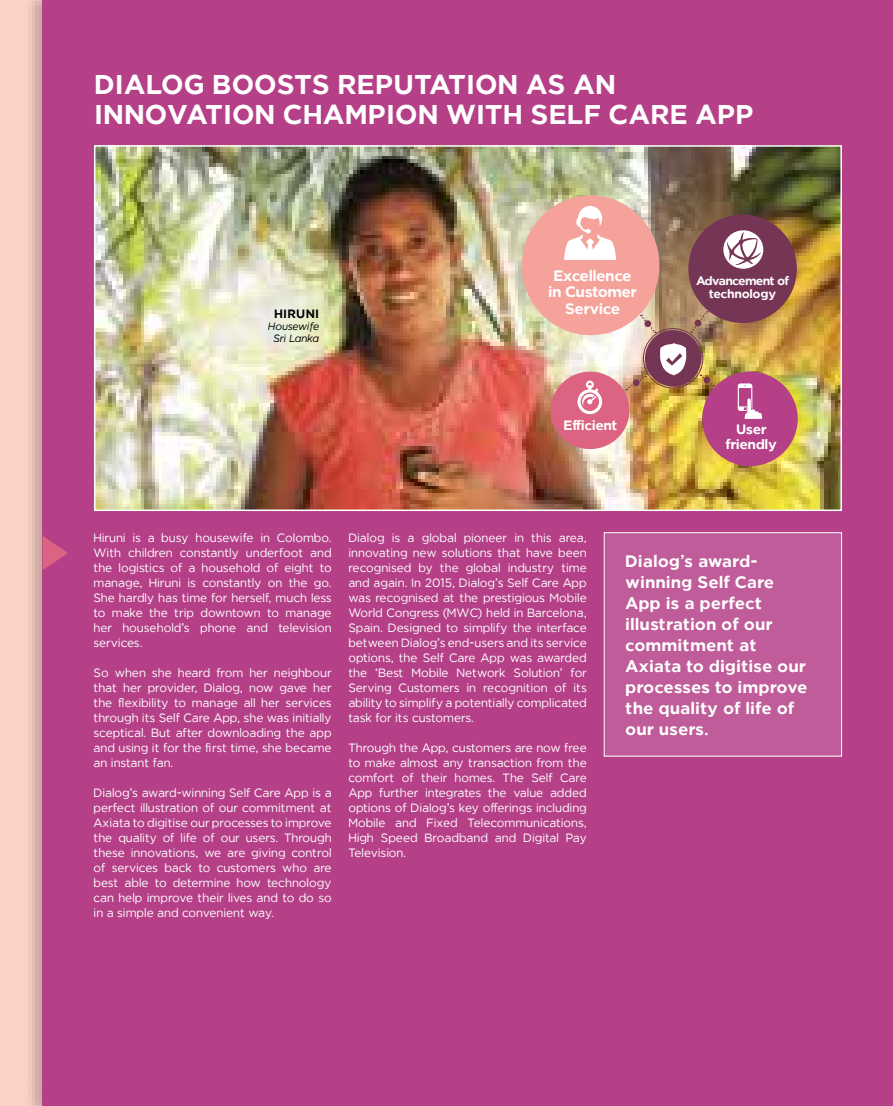
<style>
.page{position:relative;width:893px;height:1106px;background:#fbd2c7}
.page>*{position:absolute;margin:0;border:0;box-sizing:border-box;transform-origin:0 0}
.t1{font:700 27px/30px "Axiata";color:#fff}
.t2{font:700 16.5px/21px "Axiata";letter-spacing:-.005em;color:#fff}
.t3{font:700 15px/16.5px "Axiata";letter-spacing:-.035em;color:#fff;text-align:center}
.t4{font:700 13.5px/15px "Axiata";letter-spacing:-.035em;color:#fff;text-align:center}
.t5{font:12px/15px "Axiata";color:#fff;text-align:justify}
.t6{font:700 12px/13.5px "Axiata";letter-spacing:-.06em;color:#fff;text-align:center}
.t7{font:700 12px "Axiata";letter-spacing:.02em;color:#000}
.t8{font:italic 10.5px/12px "Axiata";letter-spacing:-.015em;color:#000;text-align:center}
</style>
<div class="page">
<div style="left:25px;top:0;width:868px;height:1106px;background:#000;opacity:.2"></div>
<div style="left:43px;top:0;width:850px;height:1106px;background:#b54088"></div>
<svg style="left:43px;top:536px;width:25px;height:34px"></svg>
<div style="left:604px;top:532px;width:238px;height:224px;background:#c05c99"></div>
<div style="left:604px;top:532px;width:238px;height:224px;border:1px solid #fff"></div>
<img style="left:97px;top:148px;width:742px;height:360px">
<div style="left:94px;top:145px;width:748px;height:366px;border:2px solid #fff"></div>
<div style="left:688px;top:214px;width:109px;height:109px;background:#753555;border-radius:50%"></div>
<svg style="left:723px;top:230px;width:40px;height:39px"></svg>
<div style="left:551px;top:372px;width:78px;height:77px;background:#dc6482;border-radius:50%"></div>
<svg style="left:577px;top:380px;width:25px;height:34px"></svg>
<div style="left:702px;top:371px;width:96px;height:95px;background:#b54088;border-radius:50%"></div>
<svg style="left:738px;top:383px;width:24px;height:36px"></svg>
<svg style="left:626px;top:375px;width:20px;height:15px"></svg>
<svg style="left:641px;top:315px;width:15px;height:18px"></svg>
<svg style="left:700px;top:375px;width:14px;height:12px"></svg>
<svg style="left:691px;top:311px;width:17px;height:22px"></svg>
<div style="left:633px;top:379px;width:7px;height:7px;background:#753555;border-radius:50%"></div>
<div style="left:695px;top:319px;width:6px;height:7px;background:#753555;border-radius:50%"></div>
<div style="left:644px;top:320px;width:7px;height:7px;background:#753555;border-radius:50%"></div>
<div style="left:703px;top:376px;width:7px;height:7px;background:#753555;border-radius:50%"></div>
<div style="left:522px;top:195px;width:137px;height:140px;background:#f4a29a;border-radius:50%"></div>
<svg style="left:564px;top:206px;width:52px;height:54px"></svg>
<div style="left:645px;top:330px;width:56px;height:56px;background:#753555;border-radius:50%"></div>
<div style="left:643px;top:328px;width:60px;height:60px;border:1px solid #753555;border-radius:50%"></div>
<svg style="left:660px;top:343px;width:26px;height:32px"></svg>
<h1 class="t1" style="left:94px;top:68px;width:661px">DIALOG BOOSTS REPUTATION AS AN<br>INNOVATION CHAMPION WITH SELF CARE APP</h1>
<p class="t7" style="left:274px;top:305px;width:47px">HIRUNI</p>
<p class="t8" style="left:268px;top:319px;width:53px">Housewife<br>Sri Lanka</p>
<p class="t3" style="left:548px;top:266px;width:90px">Excellence in Customer<br>Service</p>
<p class="t6" style="left:696px;top:273px;width:95px">Advancement of technology</p>
<p class="t4" style="left:564px;top:417px;width:56px">Efficient</p>
<p class="t4" style="left:726px;top:421px;width:53px">User friendly</p>
<p class="t5" style="left:94px;top:530px;width:240px">Hiruni is a busy housewife in Colombo.<br>With children constantly underfoot and the logistics of a household of eight to manage, Hiruni is constantly on the go.<br>She hardly has time for herself, much less to make the trip downtown to manage her household’s phone and television services.</p>
<p class="t5" style="left:94px;top:665px;width:240px">So when she heard from her neighbour that her provider, Dialog, now gave her the flexibility to manage all her services through its Self Care App, she was initially sceptical. But after downloading the app and using it for the first time, she became an instant fan.</p>
<p class="t5" style="left:94px;top:785px;width:240px">Dialog’s award-winning Self Care App is a perfect illustration of our commitment at Axiata to digitise our processes to improve the quality of life of our users. Through these innovations, we are giving control of services back to customers who are best able to determine how technology can help improve their lives and to do so in a simple and convenient way.</p>
<p class="t5" style="left:348px;top:530px;width:240px">Dialog is a global pioneer in this area, innovating new solutions that have been recognised by the global industry time and again. In 2015, Dialog’s Self Care App was recognised at the prestigious Mobile World Congress (MWC) held in Barcelona, Spain. Designed to simplify the interface between Dialog’s end-users and its service options, the Self Care App was awarded the ‘Best Mobile Network Solution’ for Serving Customers in recognition of its ability to simplify a potentially complicated task for its customers.</p>
<p class="t5" style="left:348px;top:740px;width:240px">Through the App, customers are now free to make almost any transaction from the comfort of their homes. The Self Care App further integrates the value added options of Dialog’s key offerings including Mobile and Fixed Telecommunications, High Speed Broadband and Digital Pay Television.</p>
<h2 class="t2" style="left:625px;top:550px;width:184px">Dialog’s award&shy;winning Self Care<br>App is a perfect illustration of our commitment at<br>Axiata to digitise our processes to improve the quality of life of our users.</h2>
</div>
